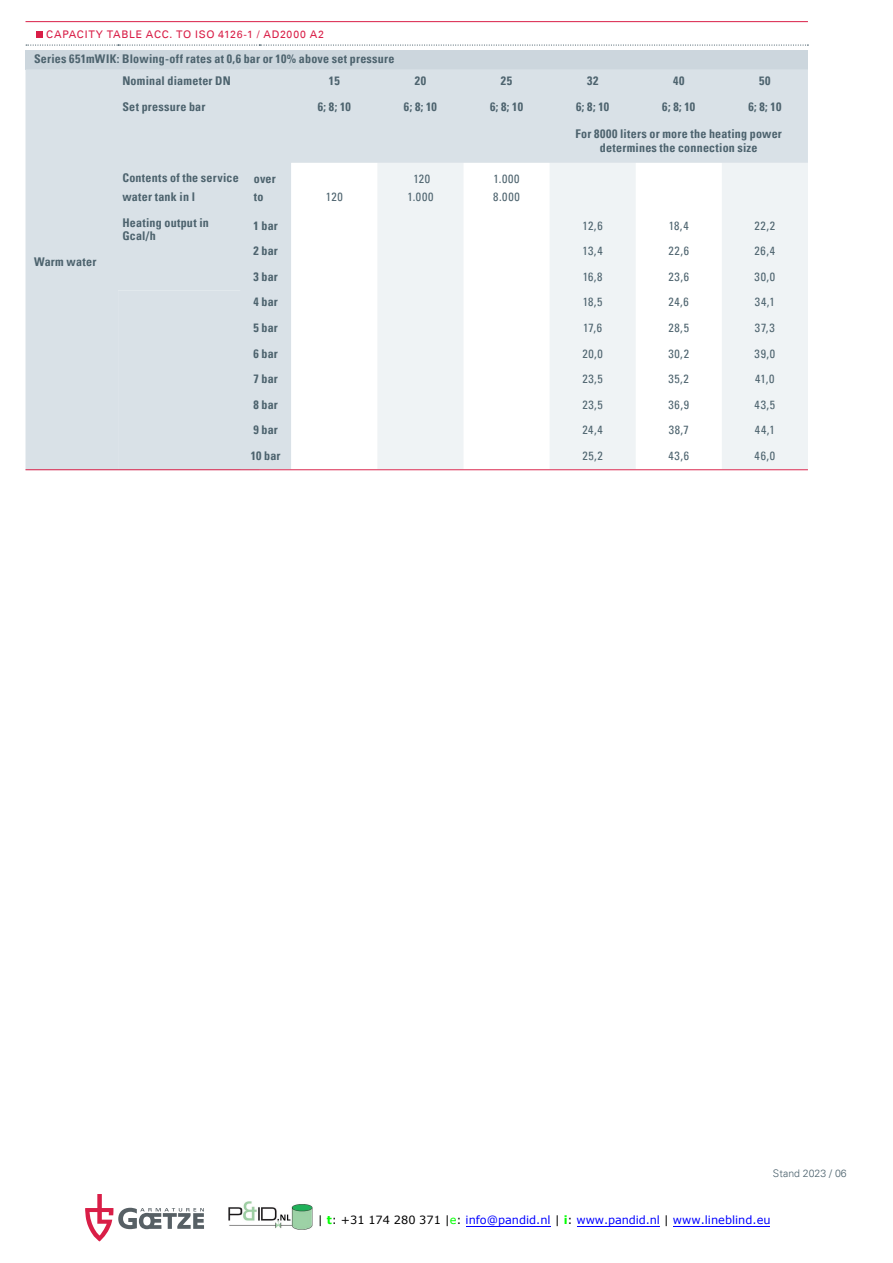
<style>
.page{position:relative;width:893px;height:1263px;background:#fff}
.page>*{position:absolute;margin:0;border:0;box-sizing:border-box;transform-origin:0 0}
.t1{font:700 condensed 12px/13.5px "Univers";letter-spacing:.02em;color:#4d636e}
.t2{font:condensed 12px/18px "Univers";letter-spacing:.06em;color:#4d636e;text-align:center}
.t3{font:11.4px "Verdana";color:#00f}
.t4{font:10.5px "Univers";letter-spacing:.065em;color:#d91e47}
.t5{font:300 10.5px "Univers";color:#4d636e}
.s1{color:#000}
.s2{font-weight:700;color:#0f0}
.s3{color:#0f0}
</style>
<div class="page">
<hr style="left:26px;top:21px;width:782px;height:1px;background:#d91e47">
<div style="left:36px;top:31px;width:7px;height:7px;background:#d91e47"></div>
<div style="left:26px;top:50px;width:782px;height:19px;background:#ccd6dd"></div>
<div style="left:26px;top:69px;width:214px;height:400px;background:#d9e1e7"></div>
<div style="left:118px;top:290px;width:122px;height:179px;background:#d9e1e7"></div>
<svg style="left:26px;top:45px;width:782px;height:1px"></svg>
<hr style="left:26px;top:469px;width:782px;height:1px;background:#d91e47">
<div style="left:240px;top:69px;width:568px;height:400px;background:#d9e1e7"></div>
<svg style="left:291px;top:163px;width:86px;height:306px"></svg>
<svg style="left:377px;top:163px;width:431px;height:306px;fill:#eff3f5"></svg>
<svg style="left:85px;top:1194px;width:119px;height:47px"></svg>
<hr style="left:673px;top:1226px;width:97px;height:1px;background:#00f">
<hr style="left:577px;top:1226px;width:83px;height:1px;background:#00f">
<hr style="left:466px;top:1226px;width:84px;height:1px;background:#00f">
<img style="left:229px;top:1201px;width:83px;height:28px">
<p class="t4" style="left:46px;top:28px;width:279px">CAPACITY TABLE ACC. TO ISO 4126-1 / AD2000 A2</p>
<p class="t1" style="left:34px;top:52px;width:362px">Series 651mWIK: Blowing-off rates at 0,6 bar or 10% above set pressure</p>
<p class="t1" style="left:34px;top:255px;width:64px">Warm water</p>
<p class="t1" style="left:122px;top:68px;width:110px;line-height:25.5px">Nominal diameter DN<br>Set pressure bar</p>
<p class="t1" style="left:122px;top:168px;width:118px;line-height:19.5px">Contents of the service water tank in l</p>
<p class="t1" style="left:122px;top:216px;width:88px">Heating output in<br>Gcal/h</p>
<p class="t1" style="left:254px;top:170px;width:23px;line-height:18px">over to</p>
<p class="t1" style="left:329px;top:74px;width:12px">15</p>
<p class="t1" style="left:415px;top:74px;width:13px">20</p>
<p class="t1" style="left:501px;top:74px;width:13px">25</p>
<p class="t1" style="left:587px;top:74px;width:13px">32</p>
<p class="t1" style="left:673px;top:74px;width:13px">40</p>
<p class="t1" style="left:759px;top:74px;width:13px">50</p>
<p class="t1" style="left:318px;top:100px;width:35px">6; 8; 10</p>
<p class="t1" style="left:404px;top:100px;width:35px">6; 8; 10</p>
<p class="t1" style="left:490px;top:100px;width:35px">6; 8; 10</p>
<p class="t1" style="left:576px;top:100px;width:35px">6; 8; 10</p>
<p class="t1" style="left:662px;top:100px;width:35px">6; 8; 10</p>
<p class="t1" style="left:748px;top:100px;width:35px">6; 8; 10</p>
<p class="t1" style="left:576px;top:127px;width:208px;text-align:center">For 8000 liters or more the heating power determines the connection size</p>
<p class="t2" style="left:326px;top:188px;width:18px">120</p>
<p class="t2" style="left:407px;top:170px;width:27px">120<br>1.000</p>
<p class="t2" style="left:493px;top:170px;width:28px;text-align:left">1.000<br>8.000</p>
<p class="t1" style="left:254px;top:219px;width:26px">1 bar</p>
<p class="t2" style="left:583px;top:216px;width:22px">12,6</p>
<p class="t2" style="left:669px;top:216px;width:21px">18,4</p>
<p class="t2" style="left:754px;top:216px;width:22px">22,2</p>
<p class="t1" style="left:254px;top:244px;width:26px">2 bar</p>
<p class="t2" style="left:583px;top:242px;width:22px">13,4</p>
<p class="t2" style="left:668px;top:242px;width:22px">22,6</p>
<p class="t2" style="left:755px;top:242px;width:22px">26,4</p>
<p class="t1" style="left:254px;top:270px;width:26px">3 bar</p>
<p class="t2" style="left:583px;top:267px;width:21px">16,8</p>
<p class="t2" style="left:668px;top:267px;width:22px">23,6</p>
<p class="t2" style="left:755px;top:267px;width:22px">30,0</p>
<p class="t1" style="left:254px;top:295px;width:26px">4 bar</p>
<p class="t2" style="left:583px;top:293px;width:21px">18,5</p>
<p class="t2" style="left:669px;top:293px;width:22px">24,6</p>
<p class="t2" style="left:755px;top:293px;width:21px">34,1</p>
<p class="t1" style="left:254px;top:321px;width:26px">5 bar</p>
<p class="t2" style="left:583px;top:319px;width:21px">17,6</p>
<p class="t2" style="left:668px;top:319px;width:22px">28,5</p>
<p class="t2" style="left:755px;top:319px;width:21px">37,3</p>
<p class="t1" style="left:254px;top:346px;width:26px">6 bar</p>
<p class="t2" style="left:582px;top:344px;width:22px">20,0</p>
<p class="t2" style="left:668px;top:344px;width:22px">30,2</p>
<p class="t2" style="left:755px;top:344px;width:22px">39,0</p>
<p class="t1" style="left:254px;top:372px;width:26px">7 bar</p>
<p class="t2" style="left:582px;top:370px;width:22px">23,5</p>
<p class="t2" style="left:668px;top:370px;width:22px">35,2</p>
<p class="t2" style="left:755px;top:370px;width:21px">41,0</p>
<p class="t1" style="left:254px;top:397px;width:26px">8 bar</p>
<p class="t2" style="left:582px;top:395px;width:22px">23,5</p>
<p class="t2" style="left:668px;top:395px;width:22px">36,9</p>
<p class="t2" style="left:754px;top:395px;width:22px">43,5</p>
<p class="t1" style="left:254px;top:423px;width:26px">9 bar</p>
<p class="t2" style="left:582px;top:421px;width:22px">24,4</p>
<p class="t2" style="left:669px;top:421px;width:22px">38,7</p>
<p class="t2" style="left:755px;top:421px;width:21px">44,1</p>
<p class="t1" style="left:251px;top:448px;width:31px">10 bar</p>
<p class="t2" style="left:582px;top:446px;width:22px">25,2</p>
<p class="t2" style="left:668px;top:446px;width:22px">43,6</p>
<p class="t2" style="left:755px;top:446px;width:22px">46,0</p>
<p class="t5" style="left:773px;top:1167px;width:75px">Stand 2023 / 06</p>
<p class="t3" style="left:318px;top:1212px;width:454px"><span class="s1">|</span> <span class="s2">t</span><span class="s1">: +31 174 280 371 |</span><span class="s3">e</span><span class="s1">:</span> info@pandid.nl <span class="s1">|</span> <span class="s2">i</span><span class="s1">:</span> www.pandid.nl <span class="s1">|</span> www.lineblind.eu</p>
</div>
